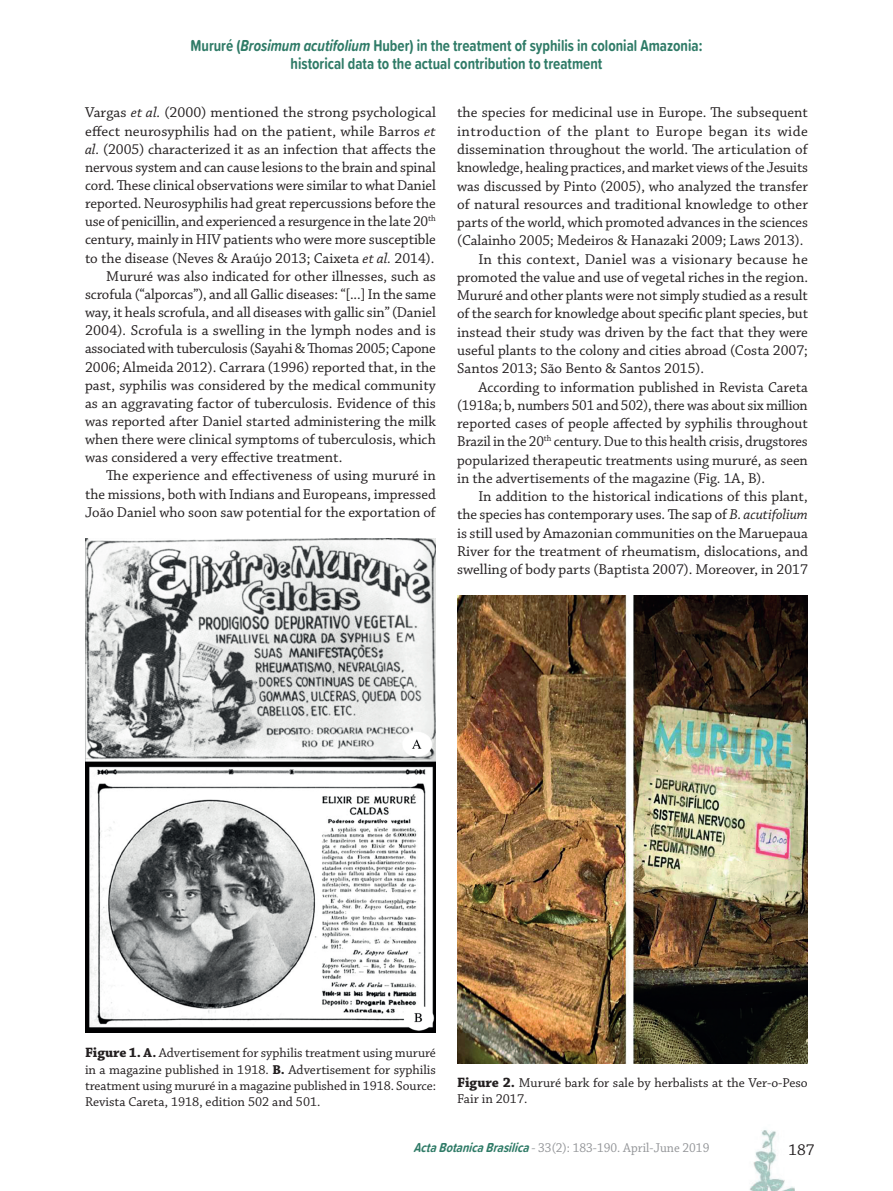
<style>
.page{position:relative;width:893px;height:1191px;background:#fff}
.page>*{position:absolute;margin:0;border:0;box-sizing:border-box;transform-origin:0 0}
.t1{font:700 16.5px/18px "Proxima Soft Cond";color:#2f7b67;text-align:center;scale:.91 1}
.t2{font:16.5px "Chaparral Pro";color:#231f20}
.t3{font:15px "Chaparral Pro";color:#231f20}
.t4{font:15px "Chaparral Pro";letter-spacing:.035em;color:#231f20}
.t5{font:13.5px/16.2px "Chaparral Pro";color:#231f20;text-align:justify}
.t6{font:13.5px "Chaparral Pro";color:#939598;scale:.95 1}
.s1{font-style:italic}
.s2{font-weight:700;font-size:14.25px}
.s3{font-weight:700}
.s4{font-family:"Proxima Soft Cond";font-weight:700;font-style:italic;color:#2f7b67}
</style>
<div class="page">
<img style="left:749px;top:1130px;width:45px;height:61px">
<img style="left:85px;top:538px;width:351px;height:494px">
<img style="left:457px;top:595px;width:351px;height:468px">
<p class="t1" style="left:190px;top:36px;width:564px">Mururé (<span class="s1">Brosimum acutifolium</span> Huber) in the treatment of syphilis in colonial Amazonia: historical data to the actual contribution to treatment</p>
<p class="t3" style="left:85px;top:104px;width:352px">Vargas <span class="s1">et al.</span> (2000) mentioned the strong psychological</p>
<p class="t3" style="left:85px;top:122px;width:352px">effect neurosyphilis had on the patient, while Barros <span class="s1">et</span></p>
<p class="t3" style="left:85px;top:141px;width:352px"><span class="s1">al.</span> (2005) characterized it as an infection that affects the</p>
<p class="t3" style="left:85px;top:159px;width:352px">nervous system and can cause lesions to the brain and spinal</p>
<p class="t3" style="left:85px;top:177px;width:352px">cord. These clinical observations were similar to what Daniel</p>
<p class="t3" style="left:85px;top:195px;width:352px">reported. Neurosyphilis had great repercussions before the</p>
<p class="t3" style="left:85px;top:213px;width:352px">use of penicillin, and experienced a resurgence in the late 20<sup>th</sup></p>
<p class="t3" style="left:85px;top:231px;width:352px">century, mainly in HIV patients who were more susceptible</p>
<p class="t3" style="left:85px;top:249px;width:351px">to the disease (Neves &amp; Araújo 2013; Caixeta <span class="s1">et al.</span> 2014).</p>
<p class="t3" style="left:106px;top:268px;width:331px">Mururé was also indicated for other illnesses, such as</p>
<p class="t3" style="left:85px;top:286px;width:352px">scrofula (“alporcas”), and all Gallic diseases: “[...] In the same</p>
<p class="t3" style="left:85px;top:304px;width:352px">way, it heals scrofula, and all diseases with gallic sin”(Daniel</p>
<p class="t3" style="left:85px;top:322px;width:352px">2004)<span class="s1">.</span> Scrofula is a swelling in the lymph nodes and is</p>
<p class="t3" style="left:85px;top:340px;width:352px">associated with tuberculosis (Sayahi &amp; Thomas 2005; Capone</p>
<p class="t3" style="left:85px;top:358px;width:352px">2006; Almeida 2012). Carrara (1996) reported that, in the</p>
<p class="t3" style="left:85px;top:376px;width:352px">past, syphilis was considered by the medical community</p>
<p class="t3" style="left:85px;top:395px;width:352px">as an aggravating factor of tuberculosis. Evidence of this</p>
<p class="t3" style="left:85px;top:413px;width:352px">was reported after Daniel started administering the milk</p>
<p class="t3" style="left:85px;top:431px;width:352px">when there were clinical symptoms of tuberculosis, which</p>
<p class="t3" style="left:85px;top:449px;width:259px">was considered a very effective treatment.</p>
<p class="t3" style="left:106px;top:467px;width:331px">The experience and effectiveness of using mururé in</p>
<p class="t3" style="left:85px;top:485px;width:352px">the missions, both with Indians and Europeans, impressed</p>
<p class="t3" style="left:85px;top:503px;width:352px">João Daniel who soon saw potential for the exportation of</p>
<p class="t3" style="left:457px;top:104px;width:352px">the species for medicinal use in Europe. The subsequent</p>
<p class="t4" style="left:457px;top:123px;width:352px">introduction of the plant to Europe began its wide</p>
<p class="t3" style="left:457px;top:141px;width:352px">dissemination throughout the world. The articulation of</p>
<p class="t3" style="left:457px;top:159px;width:352px">knowledge, healing practices, and market views of the Jesuits</p>
<p class="t3" style="left:457px;top:177px;width:352px">was discussed by Pinto (2005), who analyzed the transfer</p>
<p class="t3" style="left:457px;top:196px;width:352px">of natural resources and traditional knowledge to other</p>
<p class="t3" style="left:457px;top:214px;width:352px">parts of the world, which promoted advances in the sciences</p>
<p class="t3" style="left:457px;top:232px;width:348px">(Calainho 2005; Medeiros &amp; Hanazaki 2009; Laws 2013).</p>
<p class="t3" style="left:478px;top:250px;width:331px">In this context, Daniel was a visionary because he</p>
<p class="t3" style="left:457px;top:269px;width:352px">promoted the value and use of vegetal riches in the region.</p>
<p class="t3" style="left:457px;top:287px;width:352px">Mururé and other plants were not simply studied as a result</p>
<p class="t3" style="left:457px;top:305px;width:352px">of the search for knowledge about specific plant species, but</p>
<p class="t3" style="left:457px;top:324px;width:352px">instead their study was driven by the fact that they were</p>
<p class="t3" style="left:457px;top:342px;width:352px">useful plants to the colony and cities abroad (Costa 2007;</p>
<p class="t3" style="left:457px;top:360px;width:249px">Santos 2013; São Bento &amp; Santos 2015).</p>
<p class="t3" style="left:478px;top:378px;width:331px">According to information published in Revista Careta</p>
<p class="t3" style="left:457px;top:397px;width:352px">(1918a; b, numbers 501 and 502), there was about six million</p>
<p class="t3" style="left:457px;top:415px;width:352px">reported cases of people affected by syphilis throughout</p>
<p class="t3" style="left:457px;top:433px;width:352px">Brazil in the 20<sup>th</sup> century. Due to this health crisis, drugstores</p>
<p class="t3" style="left:457px;top:451px;width:352px">popularized therapeutic treatments using mururé, as seen</p>
<p class="t3" style="left:457px;top:470px;width:309px">in the advertisements of the magazine (Fig. 1A, B).</p>
<p class="t3" style="left:478px;top:488px;width:331px">In addition to the historical indications of this plant,</p>
<p class="t3" style="left:457px;top:506px;width:352px">the species has contemporary uses. The sap of <span class="s1">B. acutifolium</span></p>
<p class="t3" style="left:457px;top:524px;width:352px">is still used by Amazonian communities on the Maruepaua</p>
<p class="t3" style="left:457px;top:543px;width:352px">River for the treatment of rheumatism, dislocations, and</p>
<p class="t3" style="left:457px;top:561px;width:352px">swelling of body parts (Baptista 2007). Moreover, in 2017</p>
<p class="t5" style="left:85px;top:1045px;width:352px"><span class="s2">Figure 1.</span> <span class="s3">A.</span> Advertisement for syphilis treatment using mururé in a magazine published in 1918. <span class="s3">B.</span> Advertisement for syphilis treatment using mururé in a magazine published in 1918. Source:<br>Revista Careta, 1918, edition 502 and 501.</p>
<p class="t5" style="left:457px;top:1075px;width:352px"><span class="s2">Figure 2.</span> Mururé bark for sale by herbalists at the Ver-o-Peso<br>Fair in 2017.</p>
<p class="t6" style="left:414px;top:1140px;width:313px"><span class="s4">ActaBotanicaBrasilica</span>- 33(2): 183-190. April-June 2019</p>
<p class="t2" style="left:788px;top:1141px;width:27px">187</p>
</div>
